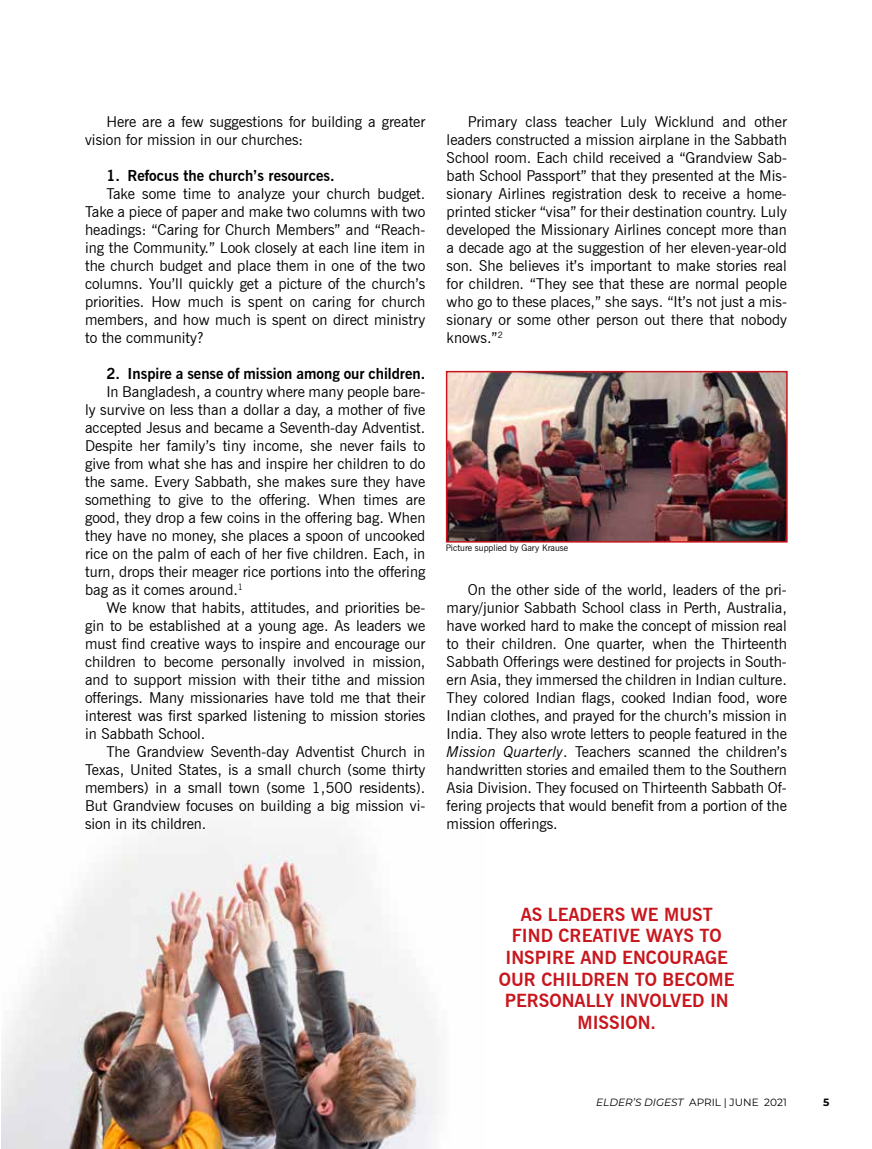
<style>
.page{position:relative;width:872px;height:1149px;background:#fff}
.page>*{position:absolute;margin:0;border:0;box-sizing:border-box;transform-origin:0 0}
.t1{font:700 18px/21.6px "News Gothic BT";color:#c8161d;text-align:center}
.t2{font:15px/18px "News Gothic BT";color:#000;text-align:justify}
.t3{font:700 15px "News Gothic BT";color:#000}
.t4{font:10.5px "Montserrat";color:#000}
.t5{font:700 10.5px "Montserrat";color:#000}
.t6{font:9px "News Gothic BT";color:#000}
.s1{font-style:italic}
</style>
<div class="page">
<img style="left:1px;top:828px;width:436px;height:320px">
<img style="left:449px;top:374px;width:335px;height:165px">
<div style="left:446px;top:371px;width:341px;height:171px;border:2px solid #c8161d"></div>
<p class="t2" style="left:85px;top:112px;width:342px;text-indent:21px">Here are a few suggestions for building a greater vision for mission in our churches:</p>
<p class="t3" style="left:106px;top:166px;width:230px">1. Refocus the church’s resources.</p>
<p class="t2" style="left:85px;top:184px;width:342px;text-indent:21px">Take some time to analyze your church budget.<br>Take a piece of paper and make two columns with two headings: “Caring for Church Members” and “Reach&shy;ing the Community.” Look closely at each line item in the church budget and place them in one of the two columns. You’ll quickly get a picture of the church’s priorities. How much is spent on caring for church members, and how much is spent on direct ministry to the community?</p>
<p class="t3" style="left:106px;top:364px;width:320px">2. Inspire a sense of mission among our children.</p>
<p class="t2" style="left:85px;top:382px;width:342px;text-indent:21px">In Bangladesh, a country where many people bare&shy;ly survive on less than a dollar a day, a mother of five accepted Jesus and became a Seventh-day Adventist.<br>Despite her family’s tiny income, she never fails to give from what she has and inspire her children to do the same. Every Sabbath, she makes sure they have something to give to the offering. When times are good, they drop a few coins in the offering bag. When they have no money, she places a spoon of uncooked rice on the palm of each of her five children. Each, in turn, drops their meager rice portions into the offering bag as it comes around.<sup>1</sup></p>
<p class="t2" style="left:85px;top:598px;width:342px;text-indent:21px">We know that habits, attitudes, and priorities be&shy;gin to be established at a young age. As leaders we must find creative ways to inspire and encourage our children to become personally involved in mission, and to support mission with their tithe and mission offerings. Many missionaries have told me that their interest was first sparked listening to mission stories in Sabbath School.</p>
<p class="t2" style="left:85px;top:742px;width:342px;text-indent:21px">The Grandview Seventh-day Adventist Church in Texas, United States, is a small church (some thirty members) in a small town (some 1,500 residents).<br>But Grandview focuses on building a big mission vi&shy;sion in its children.</p>
<p class="t2" style="left:446px;top:112px;width:342px;text-indent:21px">Primary class teacher Luly Wicklund and other leaders constructed a mission airplane in the Sabbath School room. Each child received a “Grandview Sab&shy;bath School Passport” that they presented at the Mis&shy;sionary Airlines registration desk to receive a home&shy;printed sticker “visa” for their destination country. Luly developed the Missionary Airlines concept more than a decade ago at the suggestion of her eleven-year-old son. She believes it’s important to make stories real for children. “They see that these are normal people who go to these places,” she says. “It’s not just a mis&shy;sionary or some other person out there that nobody knows.”<sup>2</sup></p>
<p class="t6" style="left:446px;top:542px;width:124px">Picture supplied by Gary Krause</p>
<p class="t2" style="left:446px;top:580px;width:342px;text-indent:21px">On the other side of the world, leaders of the pri&shy;mary/junior Sabbath School class in Perth, Australia, have worked hard to make the concept of mission real to their children. One quarter, when the Thirteenth Sabbath Offerings were destined for projects in South&shy;ern Asia, they immersed the children in Indian culture.<br>They colored Indian flags, cooked Indian food, wore Indian clothes, and prayed for the church’s mission in India. They also wrote letters to people featured in the <span class="s1">Mission Quarterly</span>. Teachers scanned the children’s handwritten stories and emailed them to the Southern Asia Division. They focused on Thirteenth Sabbath Of&shy;fering projects that would benefit from a portion of the mission offerings.</p>
<p class="t1" style="left:499px;top:903px;width:237px">AS LEADERS WE MUST<br>FIND CREATIVE WAYS TO<br>INSPIRE AND ENCOURAGE<br>OUR CHILDREN TO BECOME<br>PERSONALLY INVOLVED IN<br>MISSION.</p>
<p class="t4" style="left:596px;top:1094px;width:192px"><span class="s1">ELDER’S DIGEST</span> APRIL | JUNE 2021</p>
<p class="t5" style="left:823px;top:1094px;width:8px">5</p>
</div>
